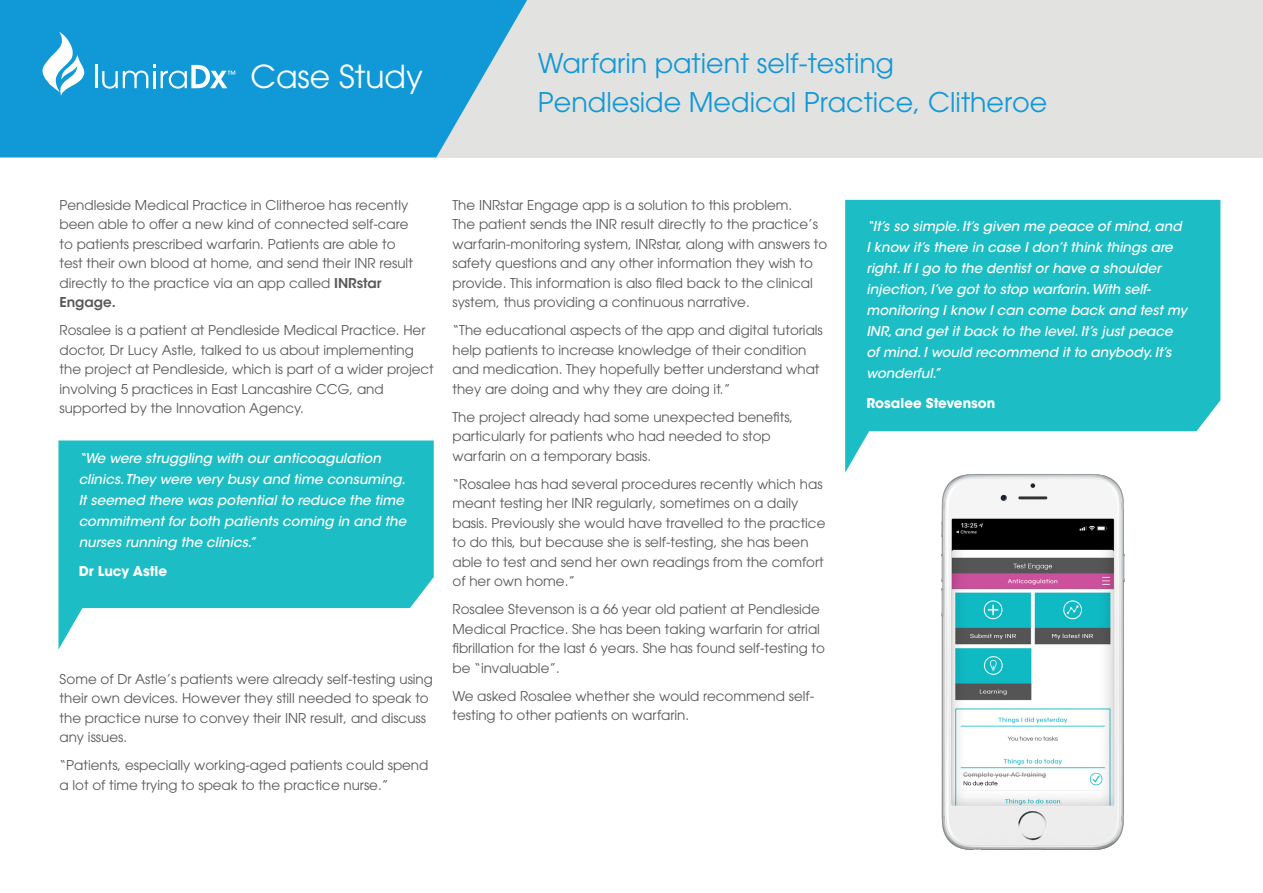
<style>
.page{position:relative;width:1263px;height:893px;background:#fff}
.page>*{position:absolute;margin:0;border:0;box-sizing:border-box;transform-origin:0 0}
.t1{font:31.5px "ITC Avant Garde Std";color:#fff}
.t2{font:27px/39px "ITC Avant Garde Std";color:#1199d7}
.t3{font:13.5px/19.5px "ITC Avant Garde Std";color:#57585a}
.t4{font:italic 500 13.5px/21px "ITC Avant Garde Std";color:#fff}
.t5{font:700 13.5px "ITC Avant Garde Std";color:#fff}
.s1{font-weight:600}
</style>
<div class="page">
<div style="left:0;top:0;width:1263px;height:157px;background:#e2e2e0"></div>
<svg style="left:0;top:0;width:527px;height:157px;background:#249fd7"></svg>
<img style="left:941px;top:475px;width:183px;height:374px">
<svg style="left:58px;top:440px;width:376px;height:209px;fill:#1cbdc4"></svg>
<svg style="left:845px;top:200px;width:375px;height:273px;background:#3fc7cd"></svg>
<svg style="left:42px;top:32px;width:43px;height:64px;background:#70c2e7"></svg>
<hr style="left:95px;top:65px;width:2px;height:23px;background:#fff">
<svg style="left:102px;top:65px;width:133px;height:24px;background:#53b5e2"></svg>
<p class="t1" style="left:250px;top:57px;width:174px">Case Study</p>
<p class="t2" style="left:538px;top:43px;width:511px">Warfarin patient self-testing<br>Pendleside Medical Practice, Clitheroe</p>
<p class="t3" style="left:60px;top:195px;width:355px">Pendleside Medical Practice in Clitheroe has recently been able to offer a new kind of connected self-care to patients prescribed warfarin. Patients are able to test their own blood at home, and send their INR result directly to the practice via an app called <span class="s1">INRstar Engage.</span></p>
<p class="t3" style="left:60px;top:320px;width:376px">Rosalee is a patient at Pendleside Medical Practice. Her doctor, Dr Lucy Astle, talked to us about implementing the project at Pendleside, which is part of a wider project involving 5 practices in East Lancashire CCG, and supported by the Innovation Agency.</p>
<p class="t4" style="left:79px;top:447px;width:329px">“We were struggling with our anticoagulation clinics. They were very busy and time consuming.<br>It seemed there was potential to reduce the time commitment for both patients coming in and the nurses running the clinics.”</p>
<p class="t5" style="left:79px;top:562px;width:90px">Dr Lucy Astle</p>
<p class="t3" style="left:60px;top:669px;width:375px">Some of Dr Astle’s patients were already self-testing using their own devices. However they still needed to speak to the practice nurse to convey their INR result, and discuss any issues.</p>
<p class="t3" style="left:60px;top:755px;width:370px">“Patients, especially working-aged patients could spend a lot of time trying to speak to the practice nurse.”</p>
<p class="t3" style="left:452px;top:195px;width:376px">The INRstar Engage app is a solution to this problem.<br>The patient sends the INR result directly to the practice’s warfarin-monitoring system, INRstar, along with answers to safety questions and any other information they wish to provide. This information is also filed back to the clinical system, thus providing a continuous narrative.</p>
<p class="t3" style="left:452px;top:320px;width:372px">“The educational aspects of the app and digital tutorials help patients to increase knowledge of their condition and medication. They hopefully better understand what they are doing and why they are doing it.”</p>
<p class="t3" style="left:452px;top:407px;width:342px">The project already had some unexpected benefits, particularly for patients who had needed to stop warfarin on a temporary basis.</p>
<p class="t3" style="left:452px;top:474px;width:374px">“Rosalee has had several procedures recently which has meant testing her INR regularly, sometimes on a daily basis. Previously she would have travelled to the practice to do this, but because she is self-testing, she has been able to test and send her own readings from the comfort of her own home.”</p>
<p class="t3" style="left:452px;top:599px;width:374px">Rosalee Stevenson is a 66 year old patient at Pendleside Medical Practice. She has been taking warfarin for atrial fibrillation for the last 6 years. She has found self-testing to be “invaluable”.</p>
<p class="t3" style="left:452px;top:686px;width:363px">We asked Rosalee whether she would recommend self&shy;testing to other patients on warfarin.</p>
<p class="t4" style="left:866px;top:216px;width:322px">“It’s so simple. It’s given me peace of mind, and I know it’s there in case I don’t think things are right. If I go to the dentist or have a shoulder injection, I’ve got to stop warfarin. With self&shy;monitoring I know I can come back and test my INR, and get it back to the level. It’s just peace of mind. I would recommend it to anybody. It’s wonderful.”</p>
<p class="t5" style="left:866px;top:394px;width:131px">Rosalee Stevenson</p>
</div>
